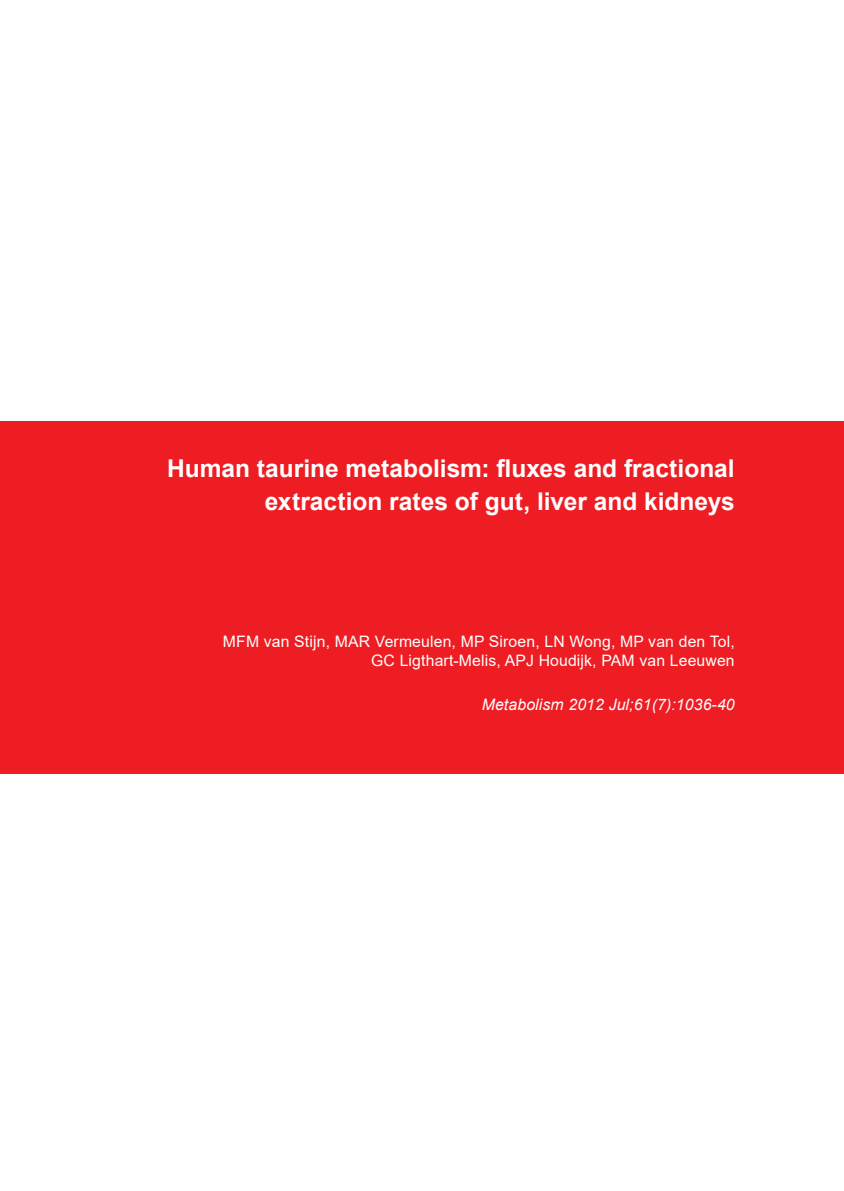
<style>
.page{position:relative;width:844px;height:1191px;background:#fff}
.page>*{position:absolute;margin:0;border:0;box-sizing:border-box;transform-origin:0 0}
.t1{font:700 24.5px/32.7px "Arial";color:#fff;text-align:right}
.t2{font:15.75px/18.9px "Arial";letter-spacing:.01em;color:#fff;text-align:right}
.t3{font:italic 15.75px "Arial";letter-spacing:.01em;color:#fff}
</style>
<div class="page">
<div style="left:0;top:421px;width:843px;height:353px;background:#ee1d23"></div>
<h1 class="t1" style="left:167px;top:452px;width:569px">Human taurine metabolism: fluxes and fractional extraction rates of gut, liver and kidneys</h1>
<p class="t2" style="left:223px;top:632px;width:513px">MFM van Stijn, MAR Vermeulen, MP Siroen, LN Wong, MP van den Tol,<br>GC Ligthart-Melis, APJ Houdijk, PAM van Leeuwen</p>
<p class="t3" style="left:481px;top:695px;width:254px">Metabolism 2012 Jul;61(7):1036-40</p>
</div>
